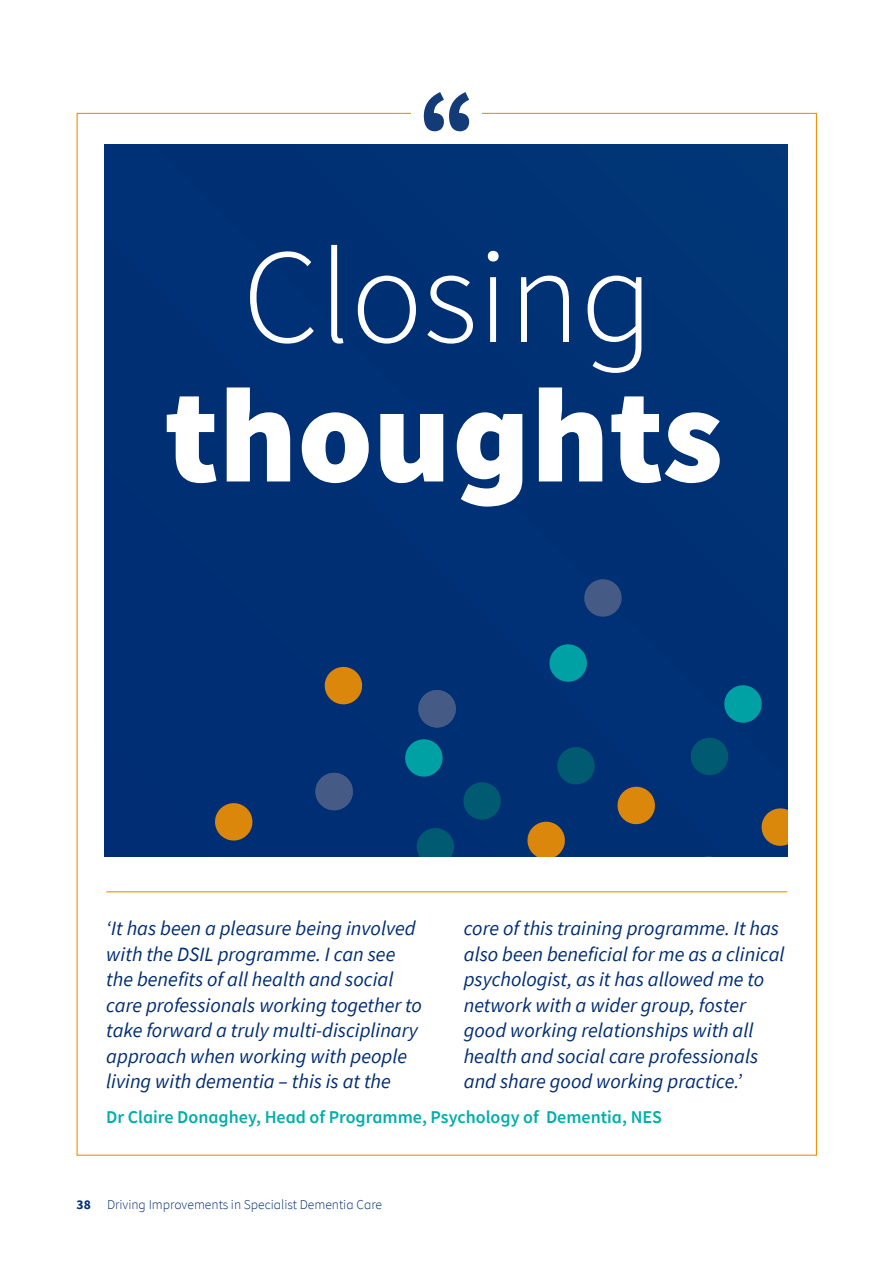
<style>
.page{position:relative;width:893px;height:1263px;background:#fff}
.page>*{position:absolute;margin:0;border:0;box-sizing:border-box;transform-origin:0 0}
.t1{font:900 135px "Source Sans Pro";color:#fff}
.t2{font:300 135px "Source Sans Pro";color:#fff}
.t3{font:italic 20.25px/25.5px "Source Sans Pro";color:#002d74}
.t4{font:600 18px "Source Sans Pro";color:#00aeaa}
.t5{font:300 13.5px "Source Sans Pro";color:#002d74}
.s1{font-weight:700}
</style>
<div class="page">
<div style="left:105px;top:145px;width:682px;height:712px;background:#003075"></div>
<svg style="left:463px;top:782px;width:38px;height:38px"></svg>
<svg style="left:557px;top:747px;width:38px;height:38px"></svg>
<svg style="left:691px;top:738px;width:37px;height:37px"></svg>
<svg style="left:416px;top:828px;width:38px;height:29px"></svg>
<svg style="left:418px;top:690px;width:38px;height:38px"></svg>
<svg style="left:315px;top:772px;width:38px;height:39px"></svg>
<svg style="left:584px;top:579px;width:38px;height:38px"></svg>
<svg style="left:405px;top:739px;width:38px;height:38px"></svg>
<svg style="left:549px;top:644px;width:38px;height:38px"></svg>
<svg style="left:724px;top:685px;width:38px;height:38px"></svg>
<svg style="left:527px;top:821px;width:38px;height:36px"></svg>
<svg style="left:617px;top:786px;width:38px;height:39px"></svg>
<svg style="left:215px;top:803px;width:38px;height:38px"></svg>
<svg style="left:324px;top:667px;width:39px;height:38px"></svg>
<svg style="left:761px;top:808px;width:26px;height:38px"></svg>
<svg style="left:424px;top:92px;width:45px;height:39px"></svg>
<hr style="left:106px;top:891px;width:681px;height:1px;background:#f39200">
<h1 class="t2" style="left:243px;top:214px;width:413px">Closing</h1>
<h1 class="t1" style="left:165px;top:343px;width:560px">thoughts</h1>
<p class="t3" style="left:106px;top:915px;width:317px">‘It has been a pleasure being involved with the DSIL programme. I can see the benefits of all health and social care professionals working together to take forward a truly multi-disciplinary approach when working with people living with dementia – this is at the</p>
<p class="t3" style="left:464px;top:915px;width:322px">core of this training programme. It has also been beneficial for me as a clinical psychologist, as it has allowed me to network with a wider group, foster good working relationships with all health and social care professionals and share good working practice.’</p>
<p class="t4" style="left:106px;top:1105px;width:557px">Dr Claire Donaghey, Head of Programme, Psychology of Dementia, NES</p>
<p class="t5" style="left:77px;top:1196px;width:307px"><span class="s1">38</span> Driving Improvements in Specialist Dementia Care</p>
</div>
